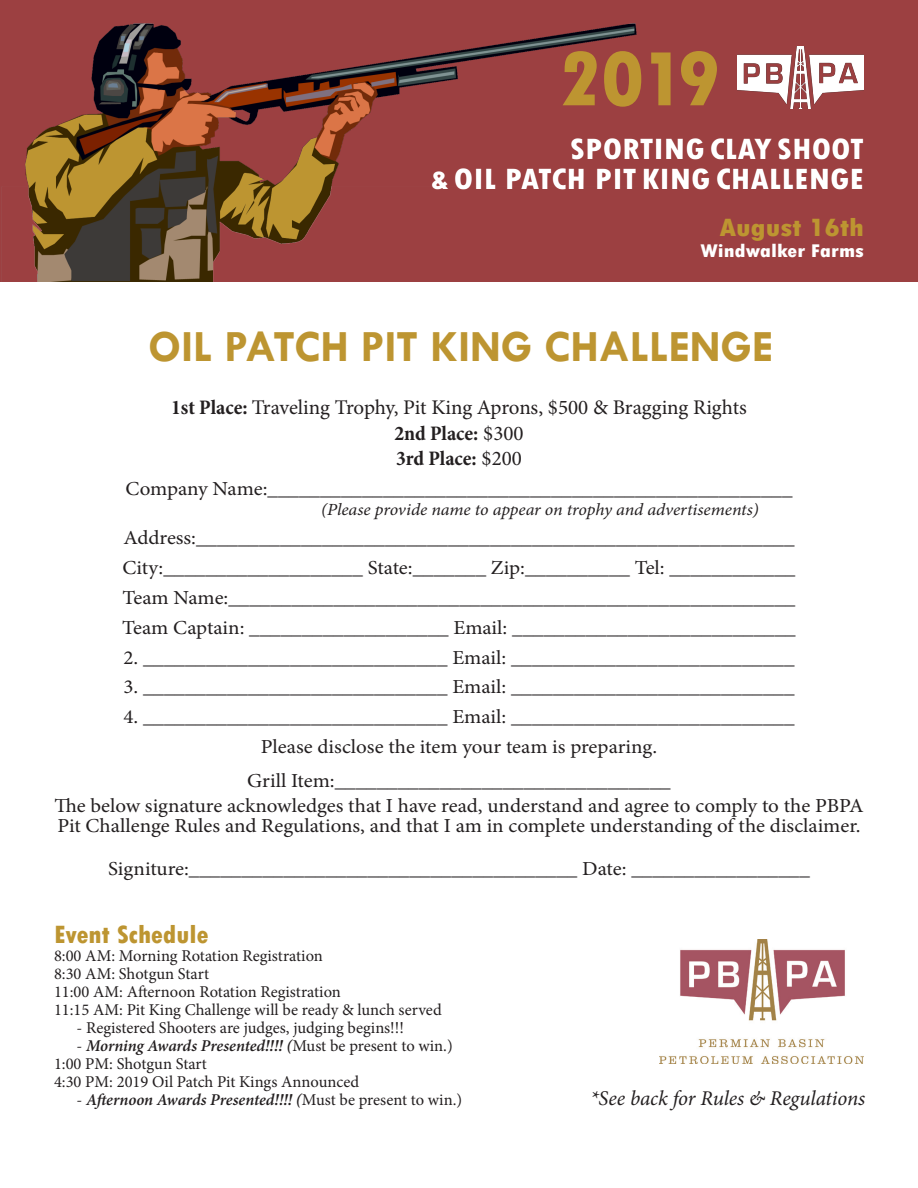
<style>
.page{position:relative;width:918px;height:1188px;background:#fff}
.page>*{position:absolute;margin:0;border:0;box-sizing:border-box;transform-origin:0 0}
.t1{font:800 condensed 81px "Tw Cen";color:#bd9531;scale:1.06 1}
.t2{font:700 45px "Tw Cen";color:#bd9531}
.t3{font:800 condensed 30.75px/30px "Tw Cen";color:#fff;text-align:right;scale:1.13 1}
.t4{font:800 condensed 26.25px "Tw Cen";color:#bd9531;scale:1.06 1}
.t5{font:800 condensed 26.25px "Tw Cen";color:#bd9531;scale:1.2 1}
.t6{font:italic 21px "Minion Pro";letter-spacing:-.005em;color:#231f20}
.t7{font:20.85px "Minion Pro";letter-spacing:-.01em;color:#231f20}
.t8{font:700 condensed 20.85px "Minion Pro";color:#231f20}
.t9{font:19.8px/19.8px "Minion Pro";letter-spacing:-.005em;color:#231f20;scale:1.06 1}
.t10{font:800 condensed 19.2px "Tw Cen";color:#fff;scale:1.2 1}
.t11{font:italic 16.95px "Minion Pro";letter-spacing:-.005em;color:#231f20;scale:1.06 1}
.t12{font:16.5px "Minion Pro";color:#231f20}
.t13{font:italic 600 16.5px "Minion Pro";letter-spacing:-.005em;color:#231f20}
.s1{font-size:26.25px}
.s2{font-weight:700;font-stretch:condensed}
.s3{font-weight:400;font-stretch:normal}
.s4{font-weight:400;font-style:normal}
</style>
<div class="page">
<div style="left:0;top:0;width:918px;height:281px;background:#9c4041"></div>
<img style="left:25px;top:23px;width:612px;height:258px">
<div style="left:425px;top:130px;width:475px;height:121px;background:#fff;opacity:.75"></div>
<img style="left:738px;top:46px;width:126px;height:62px">
<img style="left:660px;top:939px;width:204px;height:124px">
<p class="t1" style="left:559px;top:31px;width:153px">2019</p>
<h3 class="t3" style="left:431px;top:134px;width:385px">SPORTING CLAY SHOOT<br><span class="s1">&amp;</span> OIL PATCH PIT KING CHALLENGE</h3>
<p class="t5" style="left:719px;top:212px;width:122px">August 16th</p>
<p class="t10" style="left:700px;top:240px;width:138px">Windwalker Farms</p>
<p class="t2" style="left:148px;top:320px;width:627px">OIL PATCH PIT KING CHALLENGE</p>
<p class="t7" style="left:171px;top:393px;width:577px"><span class="s2">1st Place:</span> Traveling Trophy, Pit King Aprons, $500 &amp; Bragging Rights</p>
<p class="t8" style="left:394px;top:419px;width:131px">2nd Place: <span class="s3">$300</span></p>
<p class="t8" style="left:396px;top:444px;width:127px">3rd Place: <span class="s3">$200</span></p>
<p class="t9" style="left:125px;top:479px;width:631px">Company Name:__________________________________________________</p>
<p class="t11" style="left:321px;top:498px;width:414px">(Please provide name to appear on trophy and advertisements)</p>
<p class="t9" style="left:123px;top:528px;width:635px">Address:_________________________________________________________</p>
<p class="t9" style="left:123px;top:558px;width:636px">City:___________________ State:_______ Zip:__________ Tel: ____________</p>
<p class="t9" style="left:123px;top:588px;width:636px">Team Name:______________________________________________________</p>
<p class="t9" style="left:122px;top:618px;width:637px">Team Captain: ___________________ Email: ___________________________</p>
<p class="t9" style="left:123px;top:647px;width:635px">2. _____________________________ Email: ___________________________</p>
<p class="t9" style="left:123px;top:677px;width:635px">3. _____________________________ Email: ___________________________</p>
<p class="t9" style="left:123px;top:707px;width:635px">4. _____________________________ Email: ___________________________</p>
<p class="t9" style="left:261px;top:737px;width:376px">Please disclose the item your team is preparing.</p>
<p class="t9" style="left:247px;top:771px;width:401px">Grill Item:________________________________</p>
<p class="t9" style="left:54px;top:796px;width:765px">The below signature acknowledges that I have read, understand and agree to comply to the PBPA<br>Pit Challenge Rules and Regulations, and that I am in complete understanding of the disclaimer.</p>
<p class="t9" style="left:108px;top:859px;width:664px">Signiture:_____________________________________ Date: _________________</p>
<p class="t4" style="left:54px;top:919px;width:147px">Event Schedule</p>
<p class="t12" style="left:54px;top:944px;width:270px">8:00 AM: Morning Rotation Registration</p>
<p class="t12" style="left:54px;top:962px;width:157px">8:30 AM: Shotgun Start</p>
<p class="t12" style="left:54px;top:980px;width:288px">11:00 AM: Afternoon Rotation Registration</p>
<p class="t12" style="left:54px;top:998px;width:389px">11:15 AM: Pit King Challenge will be ready &amp; lunch served</p>
<p class="t12" style="left:76px;top:1016px;width:329px">- Registered Shooters are judges, judging begins!!!</p>
<p class="t13" style="left:76px;top:1034px;width:378px"><span class="s4">-</span> Morning Awards Presented!!!! (<span class="s4">Must be present to win.)</span></p>
<p class="t12" style="left:54px;top:1052px;width:154px">1:00 PM: Shotgun Start</p>
<p class="t12" style="left:54px;top:1070px;width:307px">4:30 PM: 2019 Oil Patch Pit Kings Announced</p>
<p class="t13" style="left:76px;top:1088px;width:387px"><span class="s4">-</span> Afternoon Awards Presented!!!! (<span class="s4">Must be present to win.)</span></p>
<p class="t6" style="left:590px;top:1084px;width:276px">*See back for Rules &amp; Regulations</p>
</div>
